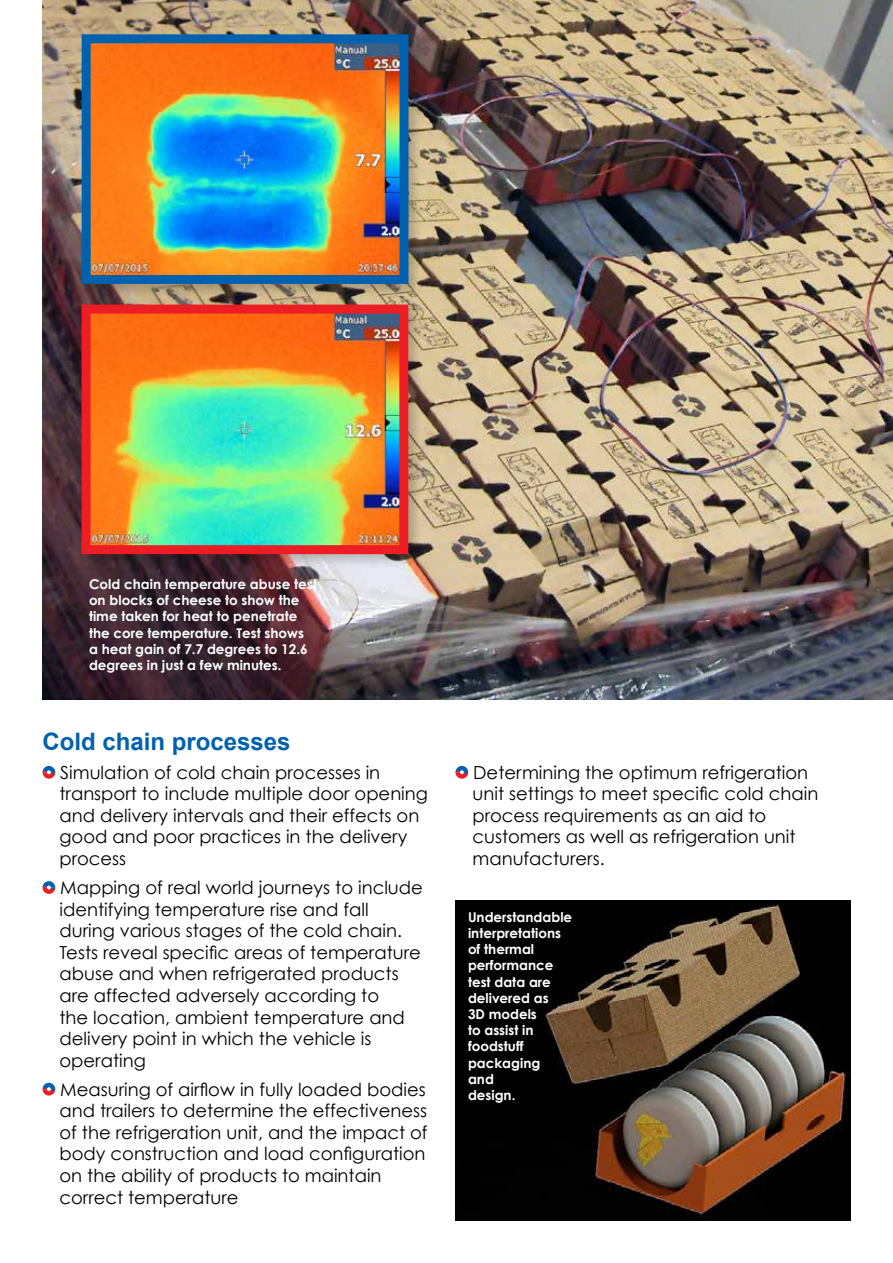
<style>
.page{position:relative;width:893px;height:1263px;background:#fff}
.page>*{position:absolute;margin:0;border:0;box-sizing:border-box;transform-origin:0 0}
.t1{font:700 24px "Arial";color:#0061af}
.t2{font:18px/21.6px "Century Gothic";color:#000}
.t3{font:700 13.5px/16.2px "Century Gothic";color:#fff}
</style>
<div class="page">
<svg style="left:43px;top:766px;width:12px;height:13px"></svg>
<svg style="left:43px;top:881px;width:12px;height:13px"></svg>
<svg style="left:43px;top:1083px;width:12px;height:12px"></svg>
<svg style="left:455px;top:766px;width:13px;height:13px"></svg>
<img style="left:43px;top:0;width:850px;height:699px">
<div style="left:79px;top:32px;width:344px;height:266px;background:#000;opacity:.2"></div>
<img style="left:77px;top:30px;width:336px;height:258px">
<div style="left:79px;top:302px;width:344px;height:267px;background:#000;opacity:.2"></div>
<img style="left:77px;top:300px;width:336px;height:259px">
<img style="left:455px;top:900px;width:395px;height:320px">
<p class="t3" style="left:89px;top:576px;width:229px">Cold chain temperature abuse test on blocks of cheese to show the time taken for heat to penetrate the core temperature. Test shows<br>a heat gain of 7.7 degrees to 12.6 degrees in just a few minutes.</p>
<h1 class="t1" style="left:43px;top:725px;width:250px">Cold chain processes</h1>
<p class="t2" style="left:60px;top:761px;width:370px">Simulation of cold chain processes in transport to include multiple door opening and delivery intervals and their effects on good and poor practices in the delivery process</p>
<p class="t2" style="left:60px;top:876px;width:365px">Mapping of real world journeys to include identifying temperature rise and fall during various stages of the cold chain.<br>Tests reveal specific areas of temperature abuse and when refrigerated products are affected adversely according to<br>the location, ambient temperature and delivery point in which the vehicle is operating</p>
<p class="t2" style="left:60px;top:1078px;width:370px">Measuring of airflow in fully loaded bodies and trailers to determine the effectiveness of the refrigeration unit, and the impact of body construction and load configuration on the ability of products to maintain correct temperature</p>
<p class="t2" style="left:472px;top:761px;width:347px">Determining the optimum refrigeration unit settings to meet specific cold chain process requirements as an aid to customers as well as refrigeration unit manufacturers.</p>
<p class="t3" style="left:468px;top:908px;width:106px">Understandable interpretations of thermal performance test data are delivered as<br>3D models<br>to assist in foodstuff packaging<br>and<br>design.</p>
</div>
